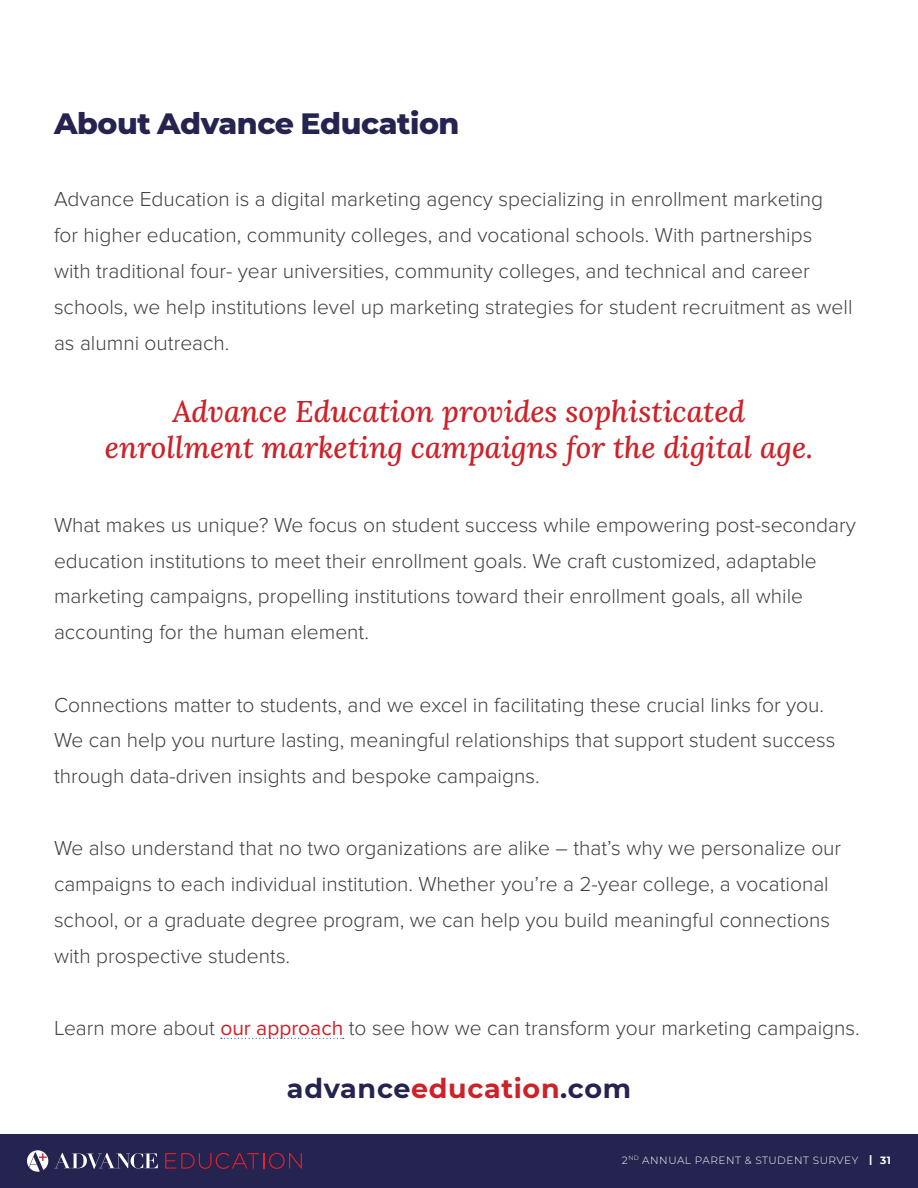
<style>
.page{position:relative;width:918px;height:1188px;background:#fff}
.page>*{position:absolute;margin:0;border:0;box-sizing:border-box;transform-origin:0 0}
.t1{font:italic 500 30px/36px "Lora";color:#cc2229;text-align:center}
.t2{font:800 30px "Montserrat";letter-spacing:-.015em;color:#252350}
.t3{font:700 27px "Montserrat";letter-spacing:.025em;color:#252350}
.t4{font:300 21px/36px "Proxima Nova";color:#414042}
.t5{font:300 10.5px "Montserrat";letter-spacing:.05em;color:#fff}
.s1{font-weight:400;color:#cc2229}
.s2{color:#cc2229}
.s3{font-weight:700}
</style>
<div class="page">
<div style="left:0;top:1134px;width:918px;height:54px;background:#252350"></div>
<svg style="left:27px;top:1150px;width:21px;height:22px"></svg>
<svg style="left:54px;top:1153px;width:104px;height:16px"></svg>
<svg style="left:165px;top:1153px;width:137px;height:16px"></svg>
<svg style="left:221px;top:1038px;width:123px;height:1px"></svg>
<h1 class="t2" style="left:54px;top:101px;width:407px">About Advance Education</h1>
<p class="t4" style="left:54px;top:181px;width:800px">Advance Education is a digital marketing agency specializing in enrollment marketing for higher education, community colleges, and vocational schools. With partnerships with traditional four- year universities, community colleges, and technical and career schools, we help institutions level up marketing strategies for student recruitment as well as alumni outreach.</p>
<h1 class="t1" style="left:105px;top:392px;width:710px">Advance Education provides sophisticated enrollment marketing campaigns for the digital age.</h1>
<p class="t4" style="left:54px;top:507px;width:804px">What makes us unique? We focus on student success while empowering post-secondary education institutions to meet their enrollment goals. We craft customized, adaptable marketing campaigns, propelling institutions toward their enrollment goals, all while accounting for the human element.</p>
<p class="t4" style="left:54px;top:687px;width:783px">Connections matter to students, and we excel in facilitating these crucial links for you.<br>We can help you nurture lasting, meaningful relationships that support student success through data-driven insights and bespoke campaigns.</p>
<p class="t4" style="left:54px;top:831px;width:789px">We also understand that no two organizations are alike – that’s why we personalize our campaigns to each individual institution. Whether you’re a 2-year college, a vocational school, or a graduate degree program, we can help you build meaningful connections with prospective students.</p>
<p class="t4" style="left:54px;top:1011px;width:807px">Learn more about <span class="s1">our approach</span> to see how we can transform your marketing campaigns.</p>
<p class="t3" style="left:287px;top:1069px;width:346px">advance<span class="s2">education</span>.com</p>
<p class="t5" style="left:622px;top:1153px;width:271px">2<sup>ND</sup> ANNUAL PARENT &amp; STUDENT SURVEY <span class="s3">| 31</span></p>
</div>
